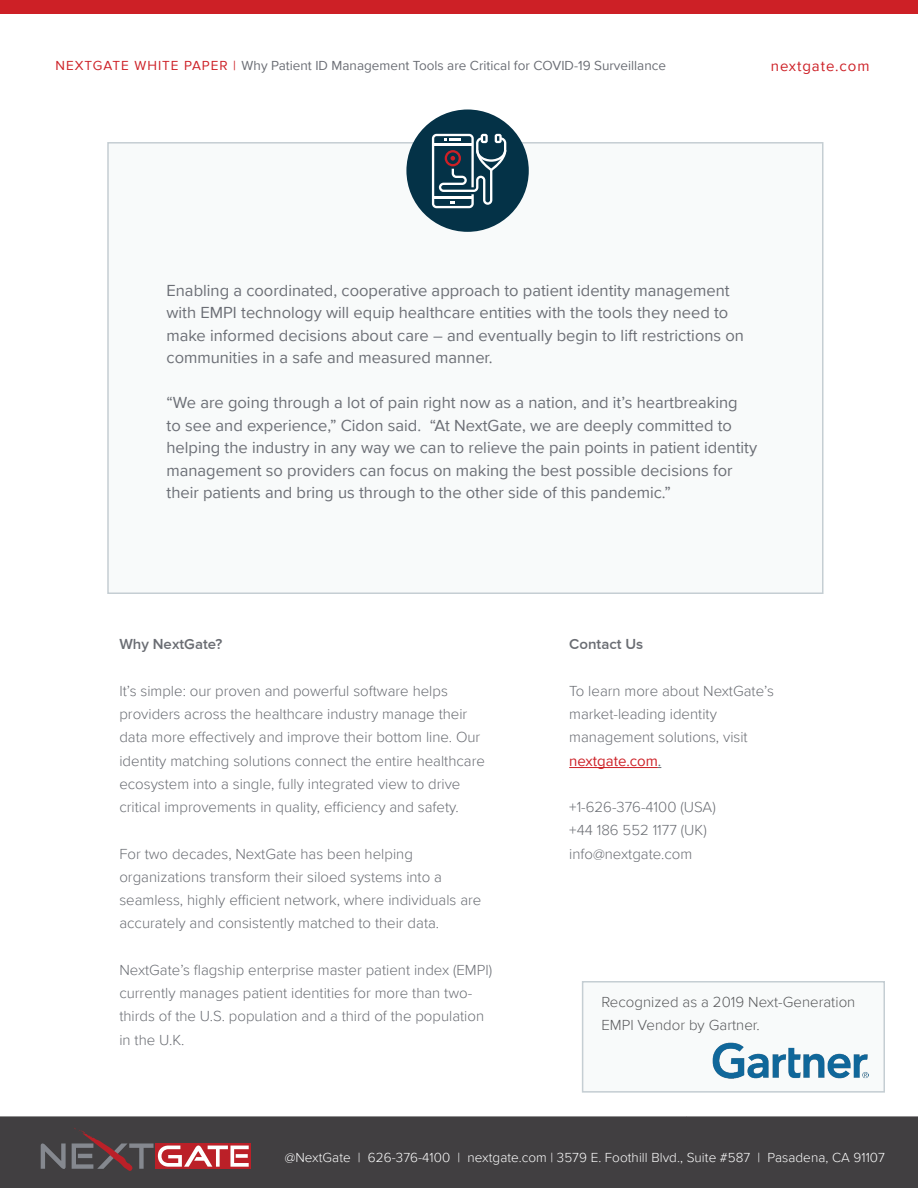
<style>
.page{position:relative;width:918px;height:1188px;background:#fff}
.page>*{position:absolute;margin:0;border:0;box-sizing:border-box;transform-origin:0 0}
.t1{font:16.5px/22.5px "Proxima Nova";color:#6b6e75}
.t2{font:300 15px/23.2px "Proxima Nova";color:#6a6d73}
.t3{font:300 15px/23.2px "Proxima Nova";color:#58595b}
.t4{font:600 15px "Proxima Nova";color:#6a6d73}
.t5{font:15px "Proxima Nova";letter-spacing:.06em;color:#cd2026}
.t6{font:300 13.5px "Proxima Nova";letter-spacing:.005em;color:#fff}
.t7{font:13.5px "Proxima Nova";color:#6b6e75}
.s1{color:#cd2026}
.s2{font-weight:400;color:#cd2026}
.s3{font-weight:400}
</style>
<div class="page">
<div style="left:0;top:0;width:918px;height:14px;background:#cd2026"></div>
<div style="left:582px;top:981px;width:303px;height:112px;background:#f8fafa"></div>
<div style="left:582px;top:981px;width:303px;height:112px;border:2px solid #c5ced3"></div>
<div style="left:108px;top:143px;width:715px;height:451px;background:#f8fafa"></div>
<div style="left:107px;top:142px;width:717px;height:452px;border:2px solid #c5ced3"></div>
<div style="left:406px;top:110px;width:123px;height:122px;background:#043247;border-radius:50%"></div>
<svg style="left:432px;top:134px;width:74px;height:74px"></svg>
<div style="left:0;top:1116px;width:918px;height:72px;background:#413f41"></div>
<div style="left:155px;top:1143px;width:96px;height:26px;background:#bb2028"></div>
<svg style="left:41px;top:1143px;width:25px;height:26px"></svg>
<svg style="left:72px;top:1128px;width:177px;height:43px"></svg>
<hr style="left:569px;top:767px;width:89px;height:1px;background:#cd2026">
<img style="left:712px;top:1043px;width:156px;height:36px">
<p class="t7" style="left:56px;top:55px;width:612px"><span class="s1">NEXTGATE WHITE PAPER |</span> Why Patient ID Management Tools are Critical for COVID-19 Surveillance</p>
<p class="t5" style="left:771px;top:55px;width:100px">nextgate.com</p>
<p class="t1" style="left:166px;top:278px;width:579px">Enabling a coordinated, cooperative approach to patient identity management with EMPI technology will equip healthcare entities with the tools they need to make informed decisions about care – and eventually begin to lift restrictions on communities in a safe and measured manner.</p>
<p class="t1" style="left:166px;top:391px;width:592px">“We are going through a lot of pain right now as a nation, and it’s heartbreaking<br>to see and experience,” Cidon said. “At NextGate, we are deeply committed to helping the industry in any way we can to relieve the pain points in patient identity management so providers can focus on making the best possible decisions for their patients and bring us through to the other side of this pandemic.”</p>
<p class="t4" style="left:119px;top:636px;width:105px">Why NextGate?</p>
<p class="t2" style="left:119px;top:678px;width:367px">It’s simple: our proven and powerful software helps providers across the healthcare industry manage their data more effectively and improve their bottom line. Our identity matching solutions connect the entire healthcare ecosystem into a single, fully integrated view to drive critical improvements in quality, efficiency and safety.</p>
<p class="t2" style="left:119px;top:841px;width:364px">For two decades, NextGate has been helping organizations transform their siloed systems into a seamless, highly efficient network, where individuals are accurately and consistently matched to their data.</p>
<p class="t2" style="left:119px;top:957px;width:374px">NextGate’s flagship enterprise master patient index (EMPI) currently manages patient identities for more than two&shy;thirds of the U.S. population and a third of the population in the U.K.</p>
<p class="t4" style="left:569px;top:636px;width:76px">Contact Us</p>
<p class="t2" style="left:569px;top:678px;width:206px">To learn more about NextGate’s market-leading identity management solutions, visit <span class="s2">nextgate.com</span><span class="s3">.</span></p>
<p class="t2" style="left:569px;top:795px;width:148px">+1-626-376-4100 (USA) +44 186 552 1177 (UK) info@nextgate.com</p>
<p class="t3" style="left:601px;top:989px;width:255px">Recognized as a 2019 Next-Generation<br>EMPI Vendor by Gartner.</p>
<p class="t6" style="left:285px;top:1147px;width:602px">@NextGate | 626-376-4100 | nextgate.com | 3579 E. Foothill Blvd., Suite #587 | Pasadena, CA 91107</p>
</div>
